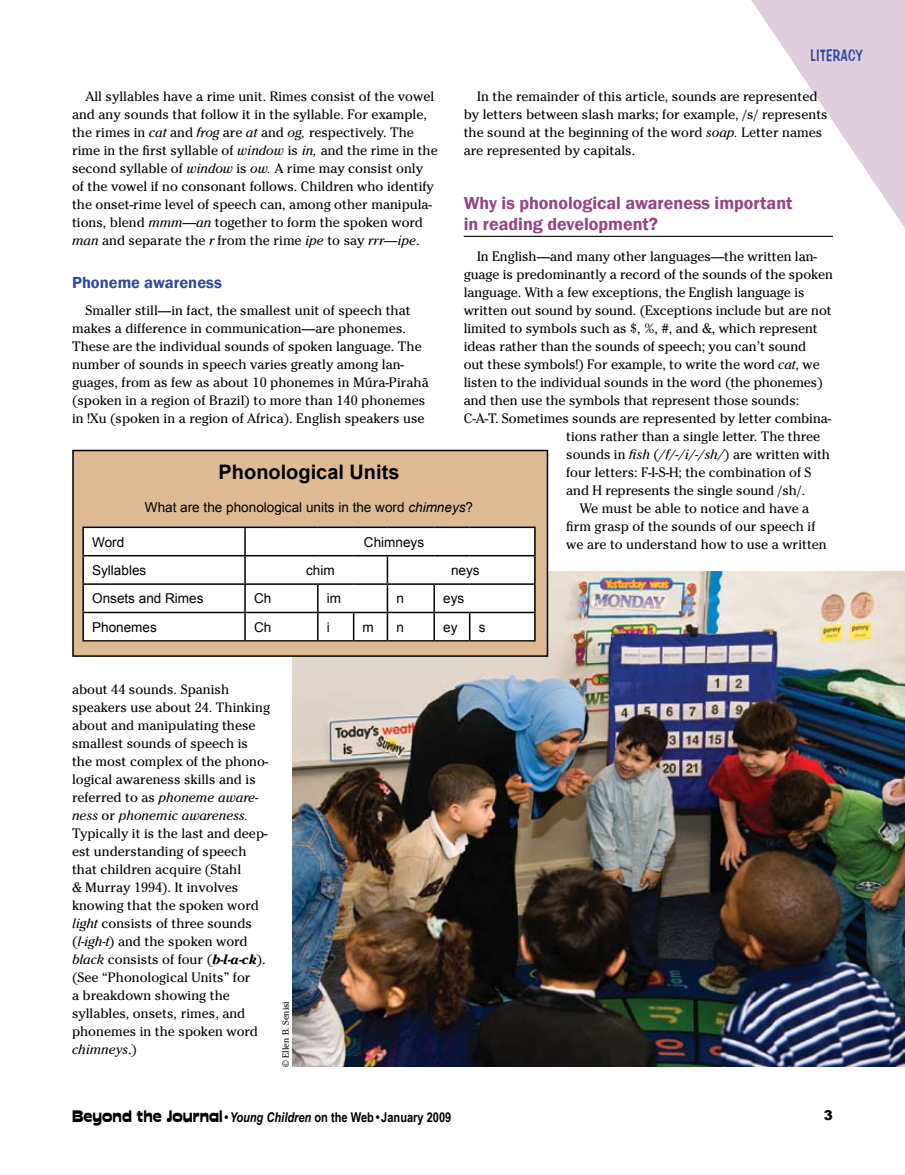
<style>
.page{position:relative;width:905px;height:1175px;background:#fff}
.page>*{position:absolute;margin:0;border:0;box-sizing:border-box;transform-origin:0 0}
.t1{font:700 19.95px "Arial";color:#000}
.t2{font:600 18px/21px "Franklin Gothic";color:#954584}
.t3{font:16.65px "Impress BT";letter-spacing:.025em;color:#334a9d;scale:.73 1}
.t4{font:600 16.5px "Franklin Gothic";color:#334a9d}
.t5{font:13.5px/18px "Cheltenham";color:#000}
.t6{font:13.5px "Arial";color:#000}
.t7{font:700 13.5px "Arial Narrow";color:#000}
.t8{font:900 13.5px "Arial";color:#000}
.t9{font:9px "Cheltenham";color:#000}
.s1{font-style:italic}
.s2{font-weight:700;font-style:italic}
.s3{font-family:"Cuckoo";font-weight:400;font-size:16.5px}
</style>
<div class="page">
<svg style="left:751px;top:0;width:153px;height:226px"></svg>
<hr style="left:464px;top:236px;width:368px;height:1px;background:#000">
<img style="left:292px;top:572px;width:612px;height:494px">
<div style="left:73px;top:450px;width:474px;height:206px;background:#deba94"></div>
<div style="left:72px;top:450px;width:476px;height:207px;border:2px solid #000"></div>
<div style="left:83px;top:527px;width:451px;height:114px;background:#fff"></div>
<hr style="left:82px;top:526px;width:163px;height:2px;background:#000">
<hr style="left:82px;top:528px;width:2px;height:27px;background:#000">
<hr style="left:245px;top:526px;width:73px;height:2px;background:#000">
<hr style="left:244px;top:528px;width:2px;height:27px;background:#000">
<hr style="left:318px;top:526px;width:35px;height:2px;background:#000">
<hr style="left:353px;top:526px;width:34px;height:2px;background:#000">
<hr style="left:387px;top:526px;width:47px;height:2px;background:#000">
<hr style="left:434px;top:526px;width:35px;height:2px;background:#000">
<hr style="left:469px;top:526px;width:66px;height:2px;background:#000">
<hr style="left:82px;top:555px;width:163px;height:1px;background:#000">
<hr style="left:82px;top:556px;width:2px;height:27px;background:#000">
<hr style="left:245px;top:555px;width:73px;height:1px;background:#000">
<hr style="left:244px;top:556px;width:2px;height:27px;background:#000">
<hr style="left:318px;top:555px;width:35px;height:1px;background:#000">
<hr style="left:353px;top:555px;width:34px;height:1px;background:#000">
<hr style="left:387px;top:555px;width:47px;height:1px;background:#000">
<hr style="left:386px;top:556px;width:2px;height:27px;background:#000">
<hr style="left:434px;top:555px;width:35px;height:1px;background:#000">
<hr style="left:469px;top:555px;width:66px;height:1px;background:#000">
<hr style="left:82px;top:583px;width:163px;height:2px;background:#000">
<hr style="left:82px;top:585px;width:2px;height:26px;background:#000">
<hr style="left:245px;top:583px;width:73px;height:2px;background:#000">
<hr style="left:244px;top:585px;width:2px;height:26px;background:#000">
<hr style="left:318px;top:583px;width:35px;height:2px;background:#000">
<hr style="left:353px;top:583px;width:34px;height:2px;background:#000">
<hr style="left:387px;top:583px;width:47px;height:2px;background:#000">
<hr style="left:386px;top:585px;width:2px;height:26px;background:#000">
<hr style="left:434px;top:583px;width:35px;height:2px;background:#000">
<hr style="left:433px;top:585px;width:2px;height:26px;background:#000">
<hr style="left:469px;top:583px;width:66px;height:2px;background:#000">
<hr style="left:82px;top:611px;width:163px;height:2px;background:#000">
<hr style="left:82px;top:613px;width:2px;height:27px;background:#000">
<hr style="left:245px;top:611px;width:73px;height:2px;background:#000">
<hr style="left:244px;top:613px;width:2px;height:27px;background:#000">
<hr style="left:318px;top:611px;width:35px;height:2px;background:#000">
<svg style="left:317px;top:585px;width:1px;height:55px"></svg>
<hr style="left:353px;top:611px;width:34px;height:2px;background:#000">
<svg style="left:353px;top:613px;width:1px;height:27px"></svg>
<hr style="left:387px;top:611px;width:47px;height:2px;background:#000">
<hr style="left:386px;top:613px;width:2px;height:27px;background:#000">
<hr style="left:434px;top:611px;width:35px;height:2px;background:#000">
<hr style="left:433px;top:613px;width:2px;height:27px;background:#000">
<hr style="left:469px;top:611px;width:66px;height:2px;background:#000">
<svg style="left:469px;top:613px;width:1px;height:27px"></svg>
<svg style="left:534px;top:528px;width:1px;height:112px"></svg>
<hr style="left:82px;top:640px;width:163px;height:1px;background:#000">
<hr style="left:245px;top:640px;width:73px;height:1px;background:#000">
<hr style="left:318px;top:640px;width:35px;height:1px;background:#000">
<hr style="left:353px;top:640px;width:34px;height:1px;background:#000">
<hr style="left:387px;top:640px;width:47px;height:1px;background:#000">
<hr style="left:434px;top:640px;width:35px;height:1px;background:#000">
<hr style="left:469px;top:640px;width:66px;height:1px;background:#000">
<p class="t3" style="left:810px;top:45px;width:73px">LITERACY</p>
<p class="t5" style="left:72px;top:87px;width:367px;text-indent:14px">All syllables have a rime unit. Rimes consist of the vowel and any sounds that follow it in the syllable. For example, the rimes in <span class="s1">cat</span> and <span class="s1">frog</span> are <span class="s1">at</span> and <span class="s1">og,</span> respectively. The rime in the first syllable of <span class="s1">window</span> is <span class="s1">in,</span> and the rime in the second syllable of <span class="s1">window</span> is <span class="s1">ow.</span> A rime may consist only of the vowel if no consonant follows. Children who identify the onset-rime level of speech can, among other manipula&shy;tions, blend <span class="s1">mmm—an</span> together to form the spoken word <span class="s1">man</span> and separate the <span class="s1">r</span> from the rime <span class="s1">ipe</span> to say <span class="s1">rrr—ipe</span>.</p>
<p class="t4" style="left:72px;top:273px;width:151px">Phoneme awareness</p>
<p class="t5" style="left:72px;top:302px;width:358px;text-indent:14px">Smaller still—in fact, the smallest unit of speech that makes a difference in communication—are phonemes.<br>These are the individual sounds of spoken language. The number of sounds in speech varies greatly among lan&shy;guages, from as few as about 10 phonemes in Múra-Pirahã (spoken in a region of Brazil) to more than 140 phonemes in !Xu (spoken in a region of Africa). English speakers use</p>
<p class="t5" style="left:464px;top:87px;width:365px;text-indent:14px">In the remainder of this article, sounds are represented by letters between slash marks; for example, /s/ represents the sound at the beginning of the word <span class="s1">soap.</span> Letter names are represented by capitals.</p>
<h2 class="t2" style="left:464px;top:192px;width:330px">Why is phonological awareness important in reading development?</h2>
<p class="t5" style="left:477px;top:248px;width:341px">In English—and many other languages—the written lan-</p>
<p class="t5" style="left:464px;top:266px;width:370px">guage is predominantly a record of the sounds of the spoken</p>
<p class="t5" style="left:464px;top:284px;width:342px">language. With a few exceptions, the English language is</p>
<p class="t5" style="left:464px;top:302px;width:369px">written out sound by sound. (Exceptions include but are not</p>
<p class="t5" style="left:464px;top:320px;width:355px">limited to symbols such as $, %, #, and &amp;, which represent</p>
<p class="t5" style="left:464px;top:338px;width:344px">ideas rather than the sounds of speech; you can’t sound</p>
<p class="t5" style="left:464px;top:356px;width:357px">out these symbols!) For example, to write the word <span class="s1">cat</span>, we</p>
<p class="t5" style="left:464px;top:374px;width:360px">listen to the individual sounds in the word (the phonemes)</p>
<p class="t5" style="left:464px;top:392px;width:337px">and then use the symbols that represent those sounds:</p>
<p class="t5" style="left:464px;top:410px;width:369px">C-A-T. Sometimes sounds are represented by letter combina-</p>
<p class="t5" style="left:566px;top:428px;width:255px">tions rather than a single letter. The three</p>
<p class="t5" style="left:566px;top:446px;width:265px">sounds in <span class="s1">fish</span> (<span class="s1">/f/-/i/-/sh/</span>) are written with</p>
<p class="t5" style="left:566px;top:464px;width:247px">four letters: F-I-S-H; the combination of S</p>
<p class="t5" style="left:566px;top:482px;width:240px">and H represents the single sound /sh/.</p>
<p class="t5" style="left:579px;top:500px;width:231px">We must be able to notice and have a</p>
<p class="t5" style="left:566px;top:518px;width:251px">firm grasp of the sounds of our speech if</p>
<p class="t5" style="left:566px;top:536px;width:262px">we are to understand how to use a written</p>
<h1 class="t1" style="left:219px;top:459px;width:182px">Phonological Units</h1>
<p class="t6" style="left:145px;top:498px;width:330px">What are the phonological units in the word <span class="s1">chimneys</span>?</p>
<p class="t6" style="left:92px;top:533px;width:34px">Word</p>
<p class="t6" style="left:364px;top:533px;width:62px">Chimneys</p>
<p class="t6" style="left:92px;top:561px;width:56px">Syllables</p>
<p class="t6" style="left:306px;top:561px;width:30px">chim</p>
<p class="t6" style="left:451px;top:561px;width:30px">neys</p>
<p class="t6" style="left:92px;top:590px;width:113px">Onsets and Rimes</p>
<p class="t6" style="left:254px;top:590px;width:19px">Ch</p>
<p class="t6" style="left:327px;top:590px;width:16px">im</p>
<p class="t6" style="left:396px;top:590px;width:9px">n</p>
<p class="t6" style="left:443px;top:590px;width:23px">eys</p>
<p class="t6" style="left:92px;top:618px;width:66px">Phonemes</p>
<p class="t6" style="left:254px;top:618px;width:19px">Ch</p>
<p class="t6" style="left:327px;top:618px;width:5px">i</p>
<p class="t6" style="left:362px;top:618px;width:13px">m</p>
<p class="t6" style="left:396px;top:618px;width:9px">n</p>
<p class="t6" style="left:443px;top:618px;width:16px">ey</p>
<p class="t6" style="left:478px;top:618px;width:8px">s</p>
<p class="t5" style="left:72px;top:680px;width:199px">about 44 sounds. Spanish speakers use about 24. Thinking about and manipulating these smallest sounds of speech is the most complex of the phono&shy;logical awareness skills and is referred to as <span class="s1">phoneme aware&shy;ness</span> or <span class="s1">phonemic awareness.<br></span>Typically it is the last and deep&shy;est understanding of speech that children acquire (Stahl<br>&amp; Murray 1994). It involves knowing that the spoken word <span class="s1">light</span> consists of three sounds (<span class="s1">l-igh-t</span>) and the spoken word <span class="s1">black</span> consists of four (<span class="s2">b-l-a-ck</span>). (See “Phonological Units” for<br>a breakdown showing the syllables, onsets, rimes, and phonemes in the spoken word <span class="s1">chimneys</span>.)</p>
<p class="t9" style="left:280px;top:1066px;width:67px;rotate:-90deg">© Ellen B. Senisi</p>
<p class="t7" style="left:72px;top:1107px;width:381px"><span class="s3">Beyond the Journal</span> • <span class="s1">Young Children</span> on the Web • January 2009</p>
<p class="t8" style="left:823px;top:1105px;width:11px">3</p>
</div>
